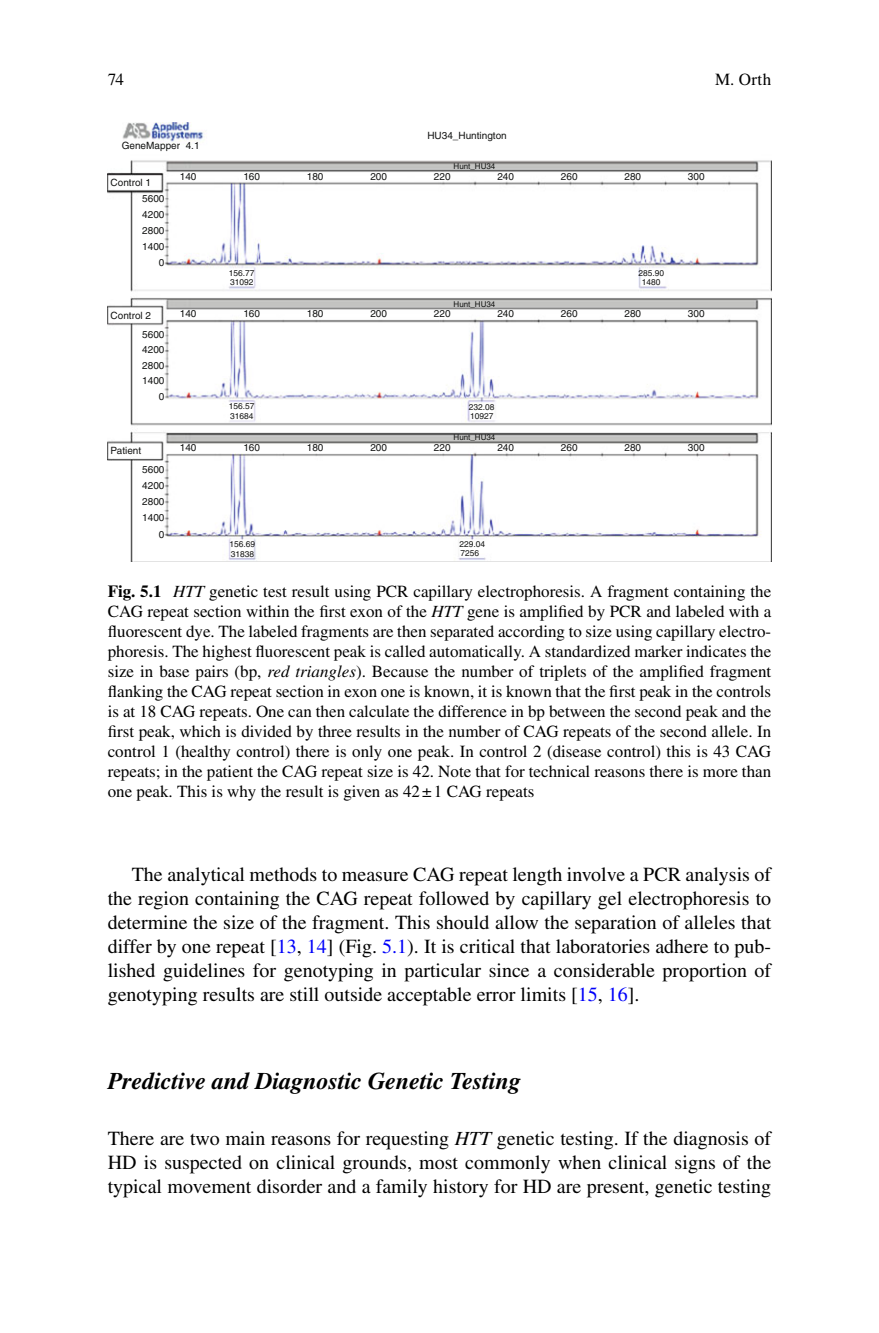
<style>
.page{position:relative;width:879px;height:1333px;background:#fff}
.page>*{position:absolute;margin:0;border:0;box-sizing:border-box;transform-origin:0 0}
.t1{font:italic 700 24px "Times";color:#000}
.t2{font:20px/24px "Times";color:#000;text-align:justify}
.t3{font:17px/20px "Times";color:#000;text-align:justify}
.t4{font:10px/15.4px "Helvetica";color:#131413;text-align:right}
.t5{font:8.4px/9.6px "Helvetica";color:#131413}
.t6{font:8px "Helvetica";color:#131413}
.s1{font-weight:700}
.s2{font-style:italic}
.s3{color:#0000fa}
</style>
<div class="page">
<img style="left:108px;top:122px;width:663px;height:439px">
<p class="t3" style="left:108px;top:71px;width:18px">74</p>
<p class="t3" style="left:715px;top:71px;width:58px">M. Orth</p>
<p class="t4" style="left:122px;top:139px;width:79px">GeneMapper 4.1</p>
<p class="t4" style="left:111px;top:176px;width:42px">Control 1</p>
<p class="t4" style="left:142px;top:191px;width:24px">5600</p>
<p class="t4" style="left:142px;top:207px;width:24px">4200</p>
<p class="t4" style="left:142px;top:223px;width:24px">2800</p>
<p class="t4" style="left:142px;top:239px;width:24px">1400</p>
<p class="t4" style="left:159px;top:256px;width:7px">0</p>
<p class="t4" style="left:180px;top:170px;width:18px">140</p>
<p class="t4" style="left:427px;top:128px;width:81px">HU34_Huntington</p>
<p class="t6" style="left:453px;top:164px;width:43px">Hunt_HU34</p>
<p class="t4" style="left:243px;top:170px;width:18px">160</p>
<p class="t4" style="left:307px;top:170px;width:18px">180</p>
<p class="t4" style="left:370px;top:170px;width:18px">200</p>
<p class="t4" style="left:434px;top:170px;width:18px">220</p>
<p class="t4" style="left:497px;top:170px;width:18px">240</p>
<p class="t4" style="left:561px;top:170px;width:18px">260</p>
<p class="t4" style="left:624px;top:170px;width:18px">280</p>
<p class="t4" style="left:688px;top:170px;width:18px">300</p>
<p class="t5" style="left:229px;top:269px;width:27px">156.77<br>31092</p>
<p class="t5" style="left:638px;top:269px;width:27px;text-align:center">285.90<br>1480</p>
<p class="t6" style="left:453px;top:301px;width:43px">Hunt_HU34</p>
<p class="t4" style="left:111px;top:309px;width:42px">Control 2</p>
<p class="t4" style="left:142px;top:328px;width:24px">5600<br>4200<br>2800<br>1400<br>0</p>
<p class="t4" style="left:111px;top:444px;width:32px">Patient</p>
<p class="t4" style="left:142px;top:462px;width:24px;line-height:16.2px">5600<br>4200<br>2800<br>1400<br>0</p>
<p class="t4" style="left:180px;top:307px;width:18px">140</p>
<p class="t4" style="left:243px;top:307px;width:18px">160</p>
<p class="t4" style="left:307px;top:307px;width:18px">180</p>
<p class="t4" style="left:370px;top:307px;width:18px">200</p>
<p class="t4" style="left:434px;top:307px;width:18px">220</p>
<p class="t4" style="left:497px;top:307px;width:18px">240</p>
<p class="t4" style="left:561px;top:307px;width:18px">260</p>
<p class="t4" style="left:624px;top:307px;width:18px">280</p>
<p class="t4" style="left:688px;top:307px;width:18px">300</p>
<p class="t5" style="left:229px;top:402px;width:27px">156.57<br>31684</p>
<p class="t5" style="left:469px;top:403px;width:27px">232.08<br>10927</p>
<p class="t6" style="left:453px;top:434px;width:43px">Hunt_HU34</p>
<p class="t4" style="left:180px;top:440px;width:18px">140</p>
<p class="t4" style="left:243px;top:440px;width:18px">160</p>
<p class="t4" style="left:307px;top:440px;width:18px">180</p>
<p class="t4" style="left:370px;top:440px;width:18px">200</p>
<p class="t4" style="left:434px;top:440px;width:18px">220</p>
<p class="t4" style="left:497px;top:440px;width:18px">240</p>
<p class="t4" style="left:561px;top:440px;width:18px">260</p>
<p class="t4" style="left:624px;top:440px;width:18px">280</p>
<p class="t4" style="left:688px;top:440px;width:18px">300</p>
<p class="t5" style="left:230px;top:540px;width:27px">156.69<br>31838</p>
<p class="t5" style="left:459px;top:540px;width:27px;line-height:9px">229.04<br>7256</p>
<p class="t3" style="left:108px;top:583px;width:665px"><span class="s1">Fig. 5.1</span> <span class="s2">HTT</span> genetic test result using PCR capillary electrophoresis. A fragment containing the CAG repeat section within the first exon of the <span class="s2">HTT</span> gene is amplified by PCR and labeled with a fluorescent dye. The labeled fragments are then separated according to size using capillary electro&shy;phoresis. The highest fluorescent peak is called automatically. A standardized marker indicates the size in base pairs (bp, <span class="s2">red triangles</span> ). Because the number of triplets of the amplified fragment flanking the CAG repeat section in exon one is known, it is known that the first peak in the controls is at 18 CAG repeats. One can then calculate the difference in bp between the second peak and the first peak, which is divided by three results in the number of CAG repeats of the second allele. In control 1 (healthy control) there is only one peak. In control 2 (disease control) this is 43 CAG repeats; in the patient the CAG repeat size is 42. Note that for technical reasons there is more than one peak. This is why the result is given as 42 ± 1 CAG repeats</p>
<p class="t2" style="left:108px;top:864px;width:665px;text-indent:24px">The analytical methods to measure CAG repeat length involve a PCR analysis of the region containing the CAG repeat followed by capillary gel electrophoresis to determine the size of the fragment. This should allow the separation of alleles that differ by one repeat [ <span class="s3">13</span> , <span class="s3">14</span> ] (Fig. <span class="s3">5.1</span> ). It is critical that laboratories adhere to pub&shy;lished guidelines for genotyping in particular since a considerable proportion of genotyping results are still outside acceptable error limits [ <span class="s3">15</span> , <span class="s3">16</span> ].</p>
<h1 class="t1" style="left:108px;top:1072px;width:415px">Predictive and Diagnostic Genetic Testing</h1>
<p class="t2" style="left:108px;top:1128px;width:665px">There are two main reasons for requesting <span class="s2">HTT</span> genetic testing. If the diagnosis of HD is suspected on clinical grounds, most commonly when clinical signs of the typical movement disorder and a family history for HD are present, genetic testing</p>
</div>
